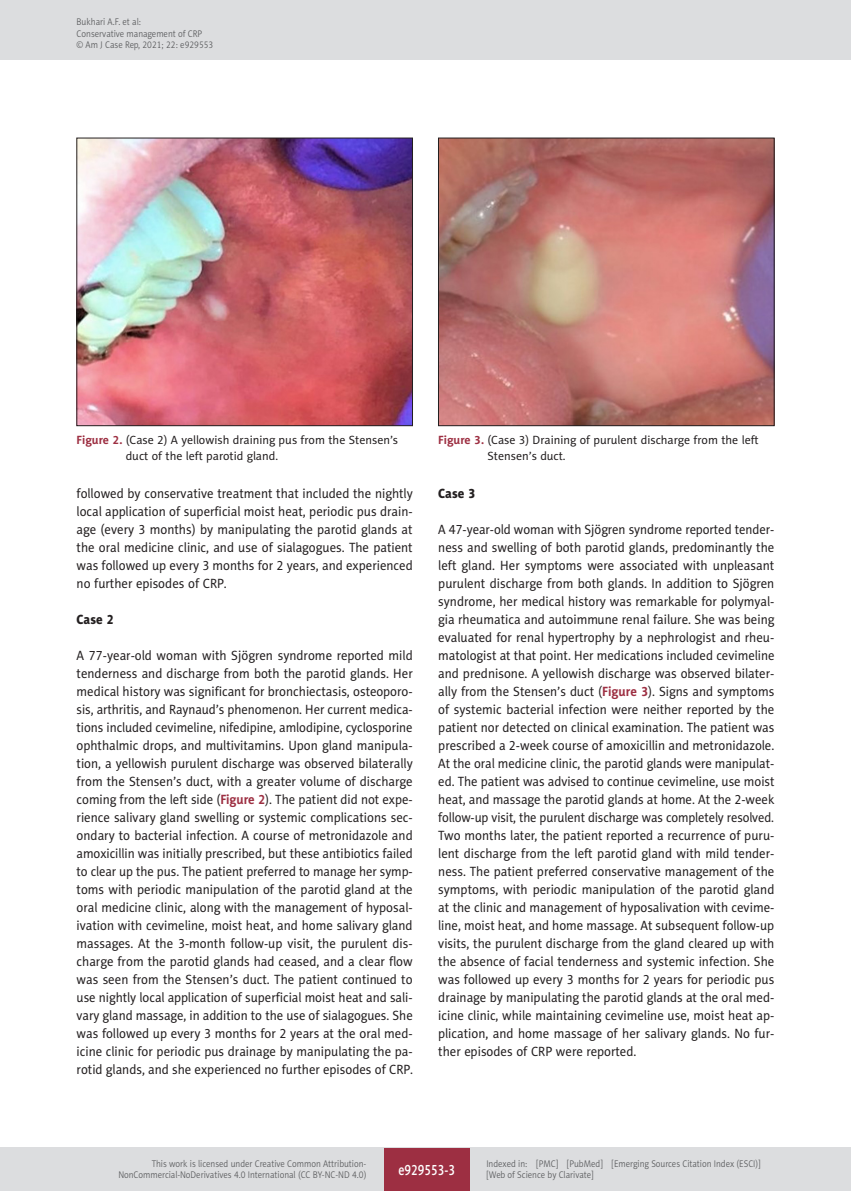
<style>
.page{position:relative;width:851px;height:1191px;background:#fff}
.page>*{position:absolute;margin:0;border:0;box-sizing:border-box;transform-origin:0 0}
.AJCR_e-PAGINA{font:15px "Naomi Sans EFN Medium";color:#fff;scale:.8 1}
.AJCR_Body{font:13.5px/18px "Naomi Sans EFN";color:#231f20;text-align:justify;scale:.95 1}
.AJCR_Body-2{font:13.5px/18px "Naomi Sans EFN";color:#231f20;text-align:justify;scale:.94 1}
.AJCR_Headline_2{font:13.5px "Naomi Sans EFN Heavy";color:#231f20;scale:.95 1}
.AJCR_Rycina_tytul{font:12px/15.8px "Naomi Sans EFN";color:#231f20}
.AJCR_pagina_zywa{font:9.75px/11.2px "Naomi Sans EFN Light";color:#57585a;scale:.9 1}
.AJCR_pagina_sygnatur{font:9.75px "Naomi Sans EFN Light";color:#57585a;scale:.9 1}
.s1{font-weight:700;color:#9d2f42}
</style>
<div class="page">
<img style="left:79px;top:140px;width:331px;height:284px">
<div style="left:77px;top:138px;width:335px;height:288px;border:1px solid #231f20"></div>
<img style="left:440px;top:140px;width:332px;height:284px">
<div style="left:438px;top:138px;width:336px;height:288px;border:1px solid #231f20"></div>
<div style="left:0;top:0;width:850px;height:60px;background:#dcdddf"></div>
<div style="left:0;top:1148px;width:850px;height:43px;background:#dcdddf"></div>
<div style="left:384px;top:1147px;width:85px;height:43px;background:#9d2f42"></div>
<p class="AJCR_pagina_zywa" style="left:77px;top:16px;width:141px">Bukhari A.F. et al:<br>Conservative management of CRP</p>
<p class="AJCR_pagina_sygnatur" style="left:77px;top:39px;width:153px">© Am J Case Rep, 2021; 22: e929553</p>
<p class="AJCR_Rycina_tytul" style="left:126px;top:432px;width:274px;text-indent:-49px"><span class="s1">Figure 2.</span> (Case 2) A yellowish draining pus from the Stensen’s duct of the left parotid gland.</p>
<p class="AJCR_Rycina_tytul" style="left:487px;top:432px;width:273px;text-indent:-49px"><span class="s1">Figure 3.</span> (Case 3) Draining of purulent discharge from the left<br>Stensen’s duct.</p>
<p class="AJCR_Body" style="left:77px;top:484px;width:355px">followed by conservative treatment that included the nightly local application of superficial moist heat, periodic pus drain&shy;age (every 3 months) by manipulating the parotid glands at the oral medicine clinic, and use of sialagogues. The patient was followed up every 3 months for 2 years, and experienced no further episodes of CRP.</p>
<p class="AJCR_Headline_2" style="left:77px;top:611px;width:41px">Case 2</p>
<p class="AJCR_Body" style="left:77px;top:646px;width:355px">A 77-year-old woman with Sjögren syndrome reported mild tenderness and discharge from both the parotid glands. Her medical history was significant for bronchiectasis, osteoporo&shy;sis, arthritis, and Raynaud’s phenomenon. Her current medica&shy;tions included cevimeline, nifedipine, amlodipine, cyclosporine ophthalmic drops, and multivitamins. Upon gland manipula&shy;tion, a yellowish purulent discharge was observed bilaterally from the Stensen’s duct, with a greater volume of discharge coming from the left side (<span class="s1">Figure 2</span>). The patient did not expe&shy;rience salivary gland swelling or systemic complications sec&shy;ondary to bacterial infection. A course of metronidazole and amoxicillin was initially prescribed, but these antibiotics failed to clear up the pus. The patient preferred to manage her symp&shy;toms with periodic manipulation of the parotid gland at the oral medicine clinic, along with the management of hyposal&shy;ivation with cevimeline, moist heat, and home salivary gland massages. At the 3-month follow-up visit, the purulent dis&shy;charge from the parotid glands had ceased, and a clear flow was seen from the Stensen’s duct. The patient continued to use nightly local application of superficial moist heat and sali&shy;vary gland massage, in addition to the use of sialagogues. She was followed up every 3 months for 2 years at the oral med&shy;icine clinic for periodic pus drainage by manipulating the pa&shy;rotid glands, and she experienced no further episodes of CRP.</p>
<p class="AJCR_Headline_2" style="left:438px;top:485px;width:41px">Case 3</p>
<p class="AJCR_Body-2" style="left:438px;top:520px;width:359px">A 47-year-old woman with Sjögren syndrome reported tender&shy;ness and swelling of both parotid glands, predominantly the left gland. Her symptoms were associated with unpleasant purulent discharge from both glands. In addition to Sjögren syndrome, her medical history was remarkable for polymyal&shy;gia rheumatica and autoimmune renal failure. She was being evaluated for renal hypertrophy by a nephrologist and rheu&shy;matologist at that point. Her medications included cevimeline and prednisone. A yellowish discharge was observed bilater&shy;ally from the Stensen’s duct (<span class="s1">Figure 3</span>). Signs and symptoms of systemic bacterial infection were neither reported by the patient nor detected on clinical examination. The patient was prescribed a 2-week course of amoxicillin and metronidazole.<br>At the oral medicine clinic, the parotid glands were manipulat&shy;ed. The patient was advised to continue cevimeline, use moist heat, and massage the parotid glands at home. At the 2-week follow-up visit, the purulent discharge was completely resolved.<br>Two months later, the patient reported a recurrence of puru&shy;lent discharge from the left parotid gland with mild tender&shy;ness. The patient preferred conservative management of the symptoms, with periodic manipulation of the parotid gland at the clinic and management of hyposalivation with cevime&shy;line, moist heat, and home massage. At subsequent follow-up visits, the purulent discharge from the gland cleared up with the absence of facial tenderness and systemic infection. She was followed up every 3 months for 2 years for periodic pus drainage by manipulating the parotid glands at the oral med&shy;icine clinic, while maintaining cevimeline use, moist heat ap&shy;plication, and home massage of her salivary glands. No fur&shy;ther episodes of CRP were reported.</p>
<p class="AJCR_pagina_zywa" style="left:118px;top:1158px;width:277px;text-align:right">This work is licensed under Creative Common Attribution-<br>NonCommercial-NoDerivatives 4.0 International (CC BY-NC-ND 4.0)</p>
<p class="AJCR_e-PAGINA" style="left:398px;top:1160px;width:72px">e929553-3</p>
<p class="AJCR_pagina_zywa" style="left:486px;top:1158px;width:306px">Indexed in: [PMC] [PubMed] [Emerging Sources Citation Index (ESCI)] [Web of Science by Clarivate]</p>
</div>
